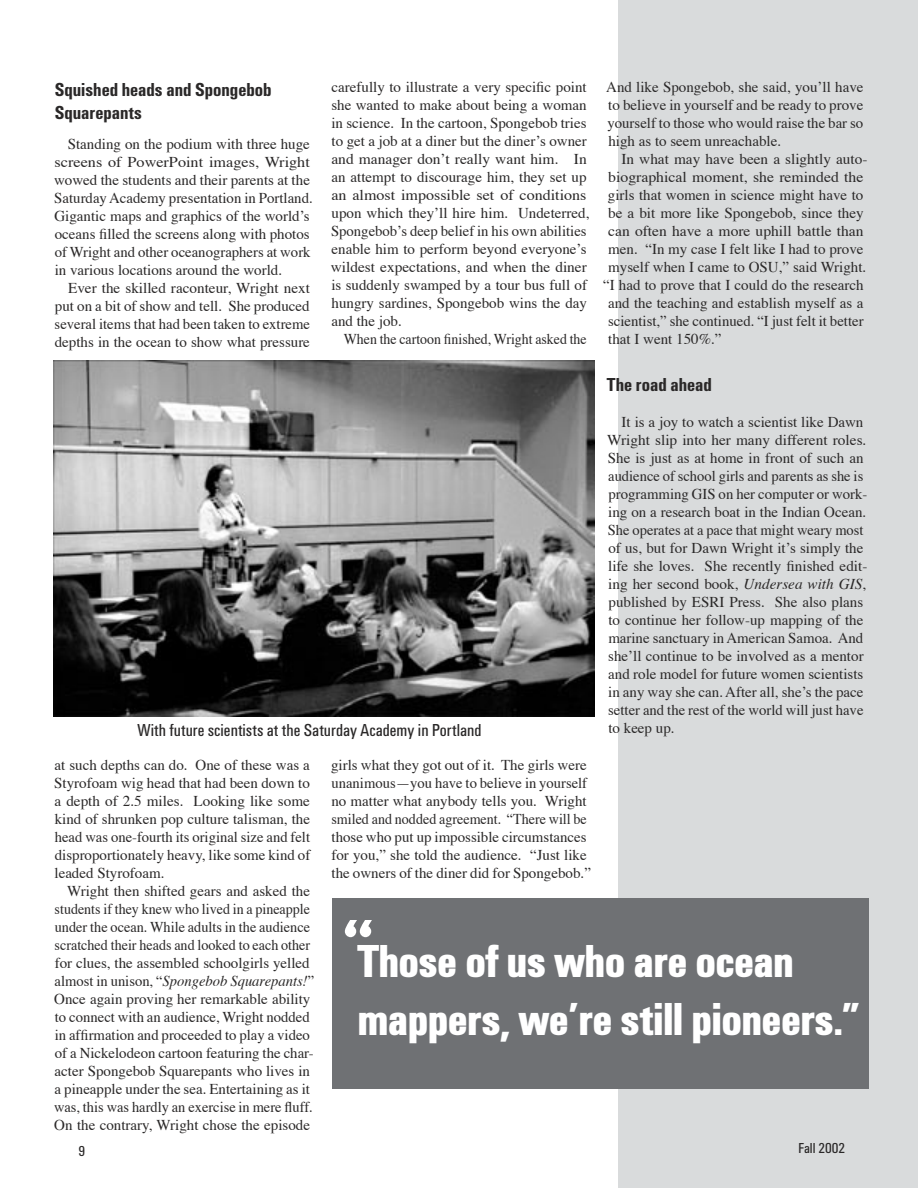
<style>
.page{position:relative;width:918px;height:1188px;background:#fff}
.page>*{position:absolute;margin:0;border:0;box-sizing:border-box;transform-origin:0 0}
.t1{font:800 48px/57.6px "Unitus Condensed LH";color:#fff}
.t2{font:700 19.5px/23.4px "Unitus Condensed";color:#2a2828}
.t3{font:18px "Unitus Condensed";color:#2a2828}
.t4{font:15px/18px "Times";color:#2a2828}
.t5{font:15px "Times";color:#2a2828;scale:.93 1}
.t6{font:15px "Times";color:#2a2828;scale:1.05 1}
.t7{font:15px "Times";color:#2a2828;scale:1.04 1}
.t8{font:15px "Unitus Condensed";color:#2a2828}
.s1{font-style:italic}
.s2{font-family:"Gillies Gothic";font-weight:700;font-size:90px}
</style>
<div class="page">
<div style="left:618px;top:0;width:300px;height:1188px;background:#d9dbdc"></div>
<div style="left:332px;top:899px;width:536px;height:190px;background:#6f7174"></div>
<img style="left:53px;top:361px;width:541px;height:355px">
<h2 class="t2" style="left:55px;top:78px;width:218px">Squished heads and Spongebob<br>Squarepants</h2>
<p class="t4" style="left:54px;top:136px;width:260px;text-indent:14px">Standing on the podium with three huge screens of PowerPoint images, Wright wowed the students and their parents at the Saturday Academy presentation in Portland.<br>Gigantic maps and graphics of the world’s oceans filled the screens along with photos of Wright and other oceanographers at work in various locations around the world.</p>
<p class="t4" style="left:55px;top:280px;width:257px;text-align:justify;text-indent:13px">Ever the skilled raconteur, Wright next put on a bit of show and tell. She produced several items that had been taken to extreme depths in the ocean to show what pressure</p>
<p class="t4" style="left:331px;top:79px;width:260px">carefully to illustrate a very specific point she wanted to make about being a woman in science. In the cartoon, Spongebob tries to get a job at a diner but the diner’s owner and manager don’t really want him. In an attempt to discourage him, they set up an almost impossible set of conditions upon which they’ll hire him. Undeterred, Spongebob’s deep belief in his own abilities enable him to perform beyond everyone’s wildest expectations, and when the diner is suddenly swamped by a tour bus full of hungry sardines, Spongebob wins the day and the job.</p>
<p class="t5" style="left:344px;top:330px;width:263px">When the cartoon finished, Wright asked the</p>
<p class="t3" style="left:138px;top:720px;width:346px">With future scientists at the Saturday Academy in Portland</p>
<p class="t4" style="left:606px;top:79px;width:259px;text-align:justify">And like Spongebob, she said, you’ll have to believe in yourself and be ready to prove yourself to those who would raise the bar so high as to seem unreachable.</p>
<p class="t4" style="left:622px;top:151px;width:248px">In what may have been a slightly auto-</p>
<p class="t6" style="left:608px;top:168px;width:245px">biographical moment, she reminded the</p>
<p class="t4" style="left:608px;top:187px;width:257px">girls that women in science might have to</p>
<p class="t4" style="left:608px;top:205px;width:257px">be a bit more like Spongebob, since they</p>
<p class="t7" style="left:608px;top:222px;width:247px">can often have a more uphill battle than</p>
<p class="t4" style="left:608px;top:241px;width:257px">men. “In my case I felt like I had to prove</p>
<p class="t4" style="left:608px;top:259px;width:260px">myself when I came to OSU,” said Wright.</p>
<p class="t4" style="left:603px;top:277px;width:262px">“I had to prove that I could do the research</p>
<p class="t4" style="left:608px;top:295px;width:257px">and the teaching and establish myself as a</p>
<p class="t4" style="left:608px;top:313px;width:257px">scientist,” she continued. “I just felt it better</p>
<p class="t4" style="left:608px;top:331px;width:115px">that I went 150%.”</p>
<h2 class="t2" style="left:607px;top:373px;width:106px">The road ahead</h2>
<p class="t4" style="left:607px;top:414px;width:262px;text-indent:14px">It is a joy to watch a scientist like Dawn Wright slip into her many different roles.<br>She is just as at home in front of such an audience of school girls and parents as she is programming GIS on her computer or work&shy;ing on a research boat in the Indian Ocean.<br>She operates at a pace that might weary most of us, but for Dawn Wright it’s simply the life she loves. She recently finished edit&shy;ing her second book, <span class="s1">Undersea with GIS</span>, published by ESRI Press. She also plans to continue her follow-up mapping of the marine sanctuary in American Samoa. And she’ll continue to be involved as a mentor and role model for future women scientists in any way she can. After all, she’s the pace setter and the rest of the world will just have to keep up.</p>
<p class="t4" style="left:54px;top:757px;width:258px;text-align:justify">at such depths can do. One of these was a Styrofoam wig head that had been down to a depth of 2.5 miles. Looking like some kind of shrunken pop culture talisman, the head was one-fourth its original size and felt disproportionately heavy, like some kind of leaded Styrofoam.</p>
<p class="t4" style="left:54px;top:883px;width:262px;text-align:center">Wright then shifted gears and asked the students if they knew who lived in a pineapple under the ocean. While adults in the audience scratched their heads and looked to each other for clues, the assembled schoolgirls yelled almost in unison, “<span class="s1">Spongebob Squarepants!</span>” Once again proving her remarkable ability to connect with an audience, Wright nodded in affirmation and proceeded to play a video of a Nickelodeon cartoon featuring the char&shy;acter Spongebob Squarepants who lives in a pineapple under the sea. Entertaining as it was, this was hardly an exercise in mere fluff.<br>On the contrary, Wright chose the episode</p>
<p class="t4" style="left:331px;top:757px;width:261px">girls what they got out of it. The girls were unanimous—you have to believe in yourself no matter what anybody tells you. Wright smiled and nodded agreement. “There will be those who put up impossible circumstances for you,” she told the audience. “Just like the owners of the diner did for Spongebob.”</p>
<h1 class="t1" style="left:358px;top:933px;width:504px;text-indent:-27px"><span class="s2">“</span>Those of us who are ocean mappers, we’re still pioneers.”</h1>
<p class="t8" style="left:78px;top:1142px;width:8px">9</p>
<p class="t8" style="left:798px;top:1139px;width:48px">Fall 2002</p>
</div>
